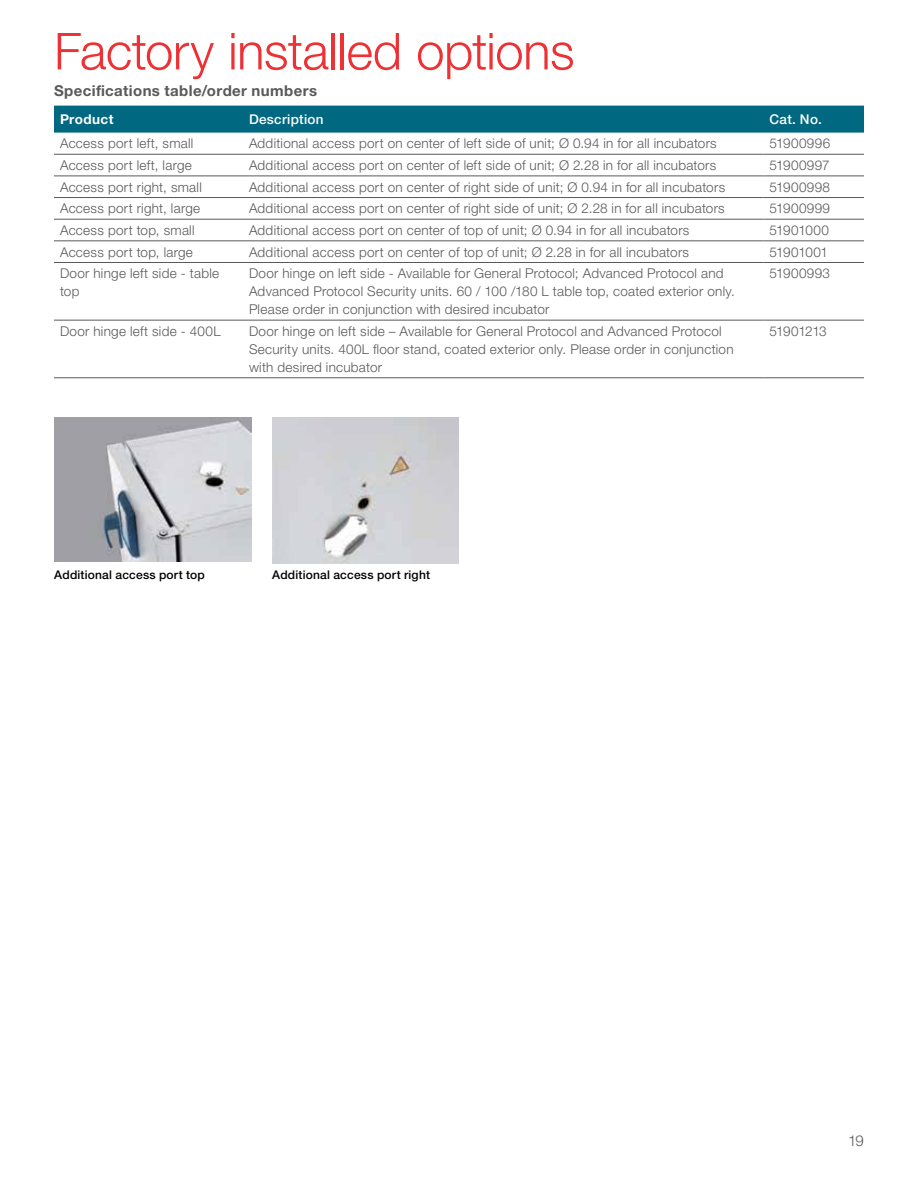
<style>
.page{position:relative;width:918px;height:1188px;background:#fff}
.page>*{position:absolute;margin:0;border:0;box-sizing:border-box;transform-origin:0 0}
.t1{font:300 51px "Helvetica Neue LTW1 G";letter-spacing:-.01em;color:#ee3134}
.t2{font:700 15px "Helvetica Neue LTW1 G";letter-spacing:.025em;color:#58595b}
.t3{font:300 15px "Helvetica Neue LTW1 G";color:#58595b}
.t4{font:300 13.5px/18px "Helvetica Neue LTW1 G";letter-spacing:.02em;color:#58595b}
.t5{font:500 13.5px "Helvetica Neue LTW1 G";letter-spacing:.025em;color:#fff}
.t6{font:300 13.5px "Helvetica Neue LTW1 G";letter-spacing:-.015em;color:#58595b}
.t7{font:300 13.5px "Helvetica Neue LTW1 G";letter-spacing:-.045em;color:#58595b}
.t8{font:700 13.5px "Helvetica Neue LTW1 G";letter-spacing:.03em;color:#fff}
.t9{font:500 12px "Helvetica Neue LTW1 G";letter-spacing:.02em;color:#000}
</style>
<div class="page">
<div style="left:54px;top:106px;width:810px;height:27px;background:#006880"></div>
<hr style="left:54px;top:197px;width:189px;height:1px;background:#58595b">
<hr style="left:243px;top:197px;width:521px;height:1px;background:#58595b">
<hr style="left:764px;top:197px;width:100px;height:1px;background:#58595b">
<hr style="left:54px;top:262px;width:189px;height:1px;background:#58595b">
<hr style="left:243px;top:262px;width:521px;height:1px;background:#58595b">
<hr style="left:764px;top:262px;width:100px;height:1px;background:#58595b">
<hr style="left:54px;top:320px;width:189px;height:1px;background:#58595b">
<hr style="left:243px;top:320px;width:521px;height:1px;background:#58595b">
<hr style="left:764px;top:320px;width:100px;height:1px;background:#58595b">
<hr style="left:54px;top:378px;width:189px;height:1px;background:#58595b">
<hr style="left:243px;top:378px;width:521px;height:1px;background:#58595b">
<hr style="left:764px;top:378px;width:100px;height:1px;background:#58595b">
<hr style="left:54px;top:154px;width:189px;height:1px;background:#58595b">
<hr style="left:243px;top:154px;width:521px;height:1px;background:#58595b">
<hr style="left:764px;top:154px;width:100px;height:1px;background:#58595b">
<hr style="left:54px;top:176px;width:189px;height:1px;background:#58595b">
<hr style="left:243px;top:176px;width:521px;height:1px;background:#58595b">
<hr style="left:764px;top:176px;width:100px;height:1px;background:#58595b">
<hr style="left:54px;top:219px;width:189px;height:1px;background:#58595b">
<hr style="left:243px;top:219px;width:521px;height:1px;background:#58595b">
<hr style="left:764px;top:219px;width:100px;height:1px;background:#58595b">
<hr style="left:54px;top:241px;width:189px;height:1px;background:#58595b">
<hr style="left:243px;top:241px;width:521px;height:1px;background:#58595b">
<hr style="left:764px;top:241px;width:100px;height:1px;background:#58595b">
<img style="left:54px;top:418px;width:197px;height:144px">
<img style="left:272px;top:418px;width:187px;height:146px">
<h1 class="t1" style="left:54px;top:20px;width:522px">Factory installed options</h1>
<p class="t2" style="left:54px;top:81px;width:265px">Specifications table/order numbers</p>
<p class="t8" style="left:60px;top:111px;width:55px">Product</p>
<p class="t5" style="left:249px;top:111px;width:76px">Description</p>
<p class="t5" style="left:770px;top:111px;width:54px">Cat. No.</p>
<p class="t4" style="left:60px;top:134px;width:135px">Access port left, small</p>
<p class="t4" style="left:249px;top:134px;width:469px">Additional access port on center of left side of unit; Ø 0.94 in for all incubators</p>
<p class="t4" style="left:770px;top:134px;width:62px">51900996</p>
<p class="t4" style="left:60px;top:156px;width:133px">Access port left, large</p>
<p class="t4" style="left:249px;top:156px;width:469px">Additional access port on center of left side of unit; Ø 2.28 in for all incubators</p>
<p class="t4" style="left:770px;top:156px;width:62px">51900997</p>
<p class="t4" style="left:60px;top:178px;width:143px">Access port right, small</p>
<p class="t4" style="left:249px;top:178px;width:478px">Additional access port on center of right side of unit; Ø 0.94 in for all incubators</p>
<p class="t4" style="left:770px;top:178px;width:62px">51900998</p>
<p class="t4" style="left:60px;top:199px;width:142px">Access port right, large</p>
<p class="t4" style="left:249px;top:199px;width:477px">Additional access port on center of right side of unit; Ø 2.28 in for all incubators</p>
<p class="t4" style="left:770px;top:199px;width:62px">51900999</p>
<p class="t4" style="left:60px;top:221px;width:136px">Access port top, small</p>
<p class="t4" style="left:249px;top:221px;width:442px">Additional access port on center of top of unit; Ø 0.94 in for all incubators</p>
<p class="t6" style="left:770px;top:222px;width:61px">51901000</p>
<p class="t4" style="left:60px;top:243px;width:134px">Access port top, large</p>
<p class="t4" style="left:249px;top:243px;width:442px">Additional access port on center of top of unit; Ø 2.28 in for all incubators</p>
<p class="t6" style="left:770px;top:243px;width:60px">51901001</p>
<p class="t4" style="left:60px;top:264px;width:161px">Door hinge left side - table top</p>
<p class="t4" style="left:249px;top:264px;width:487px">Door hinge on left side - Available for General Protocol; Advanced Protocol and<br>Advanced Protocol Security units. 60 / 100 /180 L table top, coated exterior only.<br>Please order in conjunction with desired incubator</p>
<p class="t4" style="left:770px;top:264px;width:62px">51900993</p>
<p class="t4" style="left:60px;top:322px;width:162px">Door hinge left side - 400L</p>
<p class="t4" style="left:249px;top:322px;width:486px">Door hinge on left side – Available for General Protocol and Advanced Protocol<br>Security units. 400L floor stand, coated exterior only. Please order in conjunction with desired incubator</p>
<p class="t7" style="left:770px;top:323px;width:59px">51901213</p>
<p class="t9" style="left:54px;top:568px;width:152px">Additional access port top</p>
<p class="t9" style="left:272px;top:568px;width:159px">Additional access port right</p>
<p class="t3" style="left:848px;top:1131px;width:17px">19</p>
</div>
